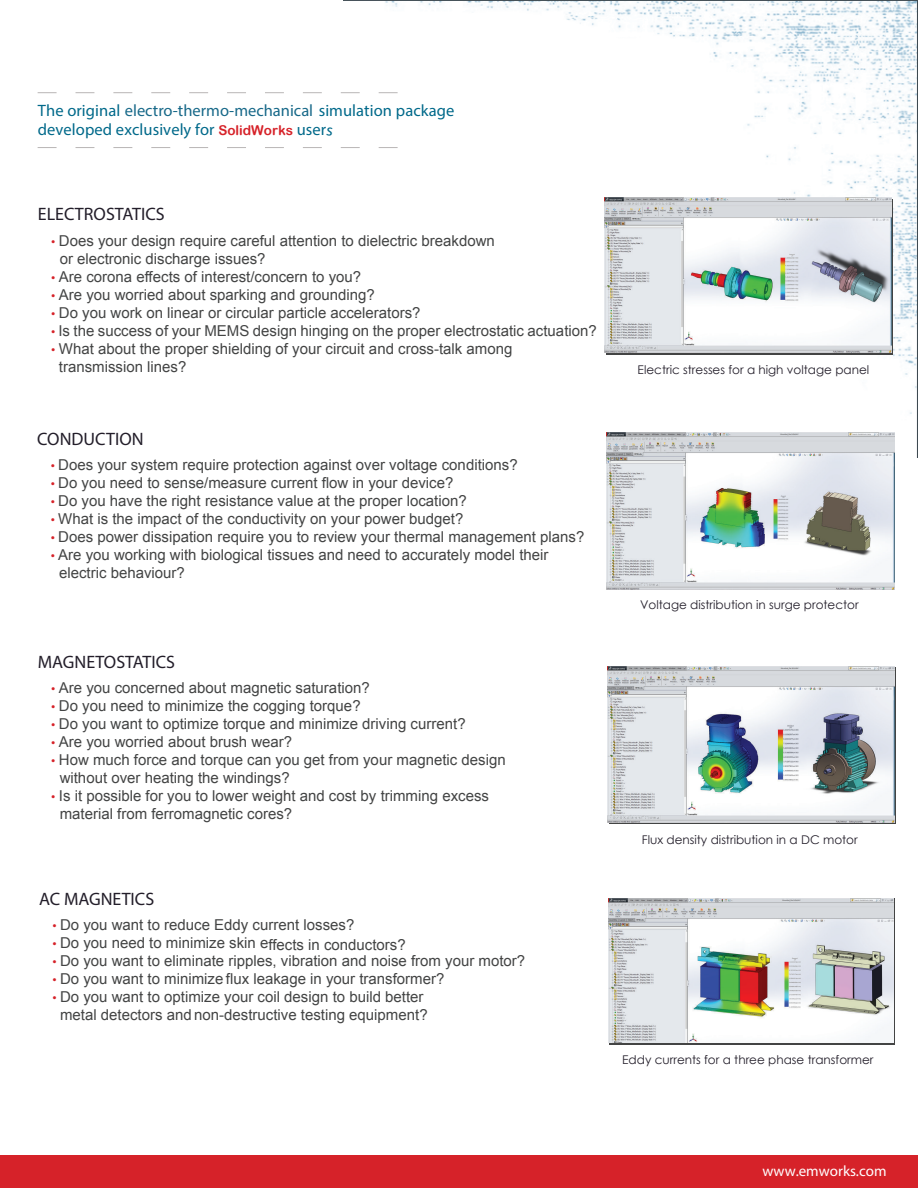
<style>
.page{position:relative;width:918px;height:1188px;background:#fff}
.page>*{position:absolute;margin:0;border:0;box-sizing:border-box;transform-origin:0 0}
.t1{font:18px "Myriad Pro";color:#231e2a}
.t2{font:16.5px/19.8px "Myriad Pro";letter-spacing:.005em;color:#01698a}
.t3{font:15px/18px "Arial";color:#434444}
.t4{font:15px "Myriad Pro";color:#fff}
.t5{font:12px "Century Gothic";color:#231e2a}
.s1{color:#186989}
.s2{font-family:"Arial Rounded MT Bold";font-size:13.5px;color:#d62229}
.s3{font-size:12px;color:#d62229}
</style>
<div class="page">
<img style="left:343px;top:0;width:575px;height:458px">
<svg style="left:189px;top:92px;width:19px;height:1px"></svg>
<svg style="left:151px;top:92px;width:19px;height:1px"></svg>
<svg style="left:113px;top:92px;width:19px;height:1px"></svg>
<svg style="left:76px;top:92px;width:18px;height:1px"></svg>
<svg style="left:38px;top:92px;width:19px;height:1px"></svg>
<img style="left:227px;top:92px;width:171px;height:1px">
<svg style="left:189px;top:147px;width:19px;height:1px"></svg>
<svg style="left:151px;top:147px;width:19px;height:1px"></svg>
<svg style="left:113px;top:147px;width:19px;height:1px"></svg>
<svg style="left:76px;top:147px;width:18px;height:1px"></svg>
<svg style="left:38px;top:147px;width:19px;height:1px"></svg>
<img style="left:227px;top:147px;width:171px;height:1px">
<img style="left:605px;top:197px;width:286px;height:156px">
<img style="left:608px;top:667px;width:286px;height:155px">
<img style="left:608px;top:898px;width:286px;height:144px">
<img style="left:606px;top:433px;width:288px;height:156px">
<div style="left:0;top:1156px;width:918px;height:32px;background:#d62229"></div>
<p class="t2" style="left:38px;top:100px;width:418px">The original <span class="s1">electro-thermo-mechanical</span> simulation package developed exclusively for <span class="s2">SolidWorks</span> user</p>
<p class="t1" style="left:38px;top:203px;width:128px">ELECTROSTATICS</p>
<p class="t3" style="left:60px;top:232px;width:437px;text-indent:-8px"><span class="s3">•</span> Does your design require careful attention to dielectric breakdown or electronic discharge issues?</p>
<p class="t3" style="left:51px;top:268px;width:311px"><span class="s3">•</span> Are corona effects of interest/concern to you?</p>
<p class="t3" style="left:51px;top:286px;width:325px"><span class="s3">•</span> Are you worried about sparking and grounding?</p>
<p class="t3" style="left:51px;top:304px;width:371px"><span class="s3">•</span> Do you work on linear or circular particle accelerators?</p>
<p class="t3" style="left:51px;top:322px;width:547px"><span class="s3">•</span> Is the success of your MEMS design hinging on the proper electrostatic actuation?</p>
<p class="t3" style="left:59px;top:340px;width:455px;text-indent:-8px"><span class="s3">•</span> What about the proper shielding of your circuit and cross-talk among transmission lines?</p>
<p class="t1" style="left:37px;top:428px;width:108px">CONDUCTION</p>
<p class="t3" style="left:51px;top:456px;width:468px"><span class="s3">•</span> Does your system require protection against over voltage conditions?</p>
<p class="t3" style="left:51px;top:474px;width:404px"><span class="s3">•</span> Do you need to sense/measure current flow in your device?</p>
<p class="t3" style="left:51px;top:492px;width:418px"><span class="s3">•</span> Do you have the right resistance value at the proper location?</p>
<p class="t3" style="left:51px;top:510px;width:414px"><span class="s3">•</span> What is the impact of the conductivity on your power budget?</p>
<p class="t3" style="left:51px;top:528px;width:535px"><span class="s3">•</span> Does power dissipation require you to review your thermal management plans?</p>
<p class="t3" style="left:59px;top:546px;width:491px;text-indent:-8px"><span class="s3">•</span> Are you working with biological tissues and need to accurately model their electric behaviour?</p>
<p class="t1" style="left:38px;top:651px;width:139px">MAGNETOSTATICS</p>
<p class="t3" style="left:51px;top:679px;width:320px"><span class="s3">•</span> Are you concerned about magnetic saturation?</p>
<p class="t3" style="left:51px;top:697px;width:311px"><span class="s3">•</span> Do you need to minimize the cogging torque?</p>
<p class="t3" style="left:51px;top:715px;width:416px"><span class="s3">•</span> Do you want to optimize torque and minimize driving current?</p>
<p class="t3" style="left:51px;top:733px;width:242px"><span class="s3">•</span> Are you worried about brush wear?</p>
<p class="t3" style="left:60px;top:751px;width:448px;text-indent:-8px"><span class="s3">•</span> How much force and torque can you get from your magnetic design without over heating the windings?</p>
<p class="t3" style="left:60px;top:787px;width:431px;text-indent:-8px"><span class="s3">•</span> Is it possible for you to lower weight and cost by trimming excess material from ferromagnetic cores?</p>
<p class="t1" style="left:39px;top:888px;width:117px">AC MAGNETICS</p>
<p class="t3" style="left:53px;top:916px;width:303px"><span class="s3">•</span> Do you want to reduce Eddy current losses?</p>
<p class="t3" style="left:53px;top:934px;width:355px"><span class="s3">•</span> Do you need to minimize skin effects in conductors?</p>
<p class="t3" style="left:53px;top:952px;width:474px"><span class="s3">•</span> Do you want to eliminate ripples, vibration and noise from your motor?</p>
<p class="t3" style="left:53px;top:970px;width:393px"><span class="s3">•</span> Do you want to minimize flux leakage in your transformer?</p>
<p class="t3" style="left:53px;top:988px;width:377px;text-align:center"><span class="s3">•</span> Do you want to optimize your coil design to build better metal detectors and non-destructive testing equipment?</p>
<p class="t5" style="left:638px;top:361px;width:233px">Electric stresses for a high voltage panel</p>
<p class="t5" style="left:640px;top:597px;width:220px">Voltage distribution in surge protector</p>
<p class="t5" style="left:642px;top:831px;width:217px">Flux density distribution in a DC motor</p>
<p class="t5" style="left:622px;top:1052px;width:253px">Eddy currents for a three phase transformer</p>
<p class="t4" style="left:763px;top:1161px;width:125px">www.emworks.com</p>
</div>
